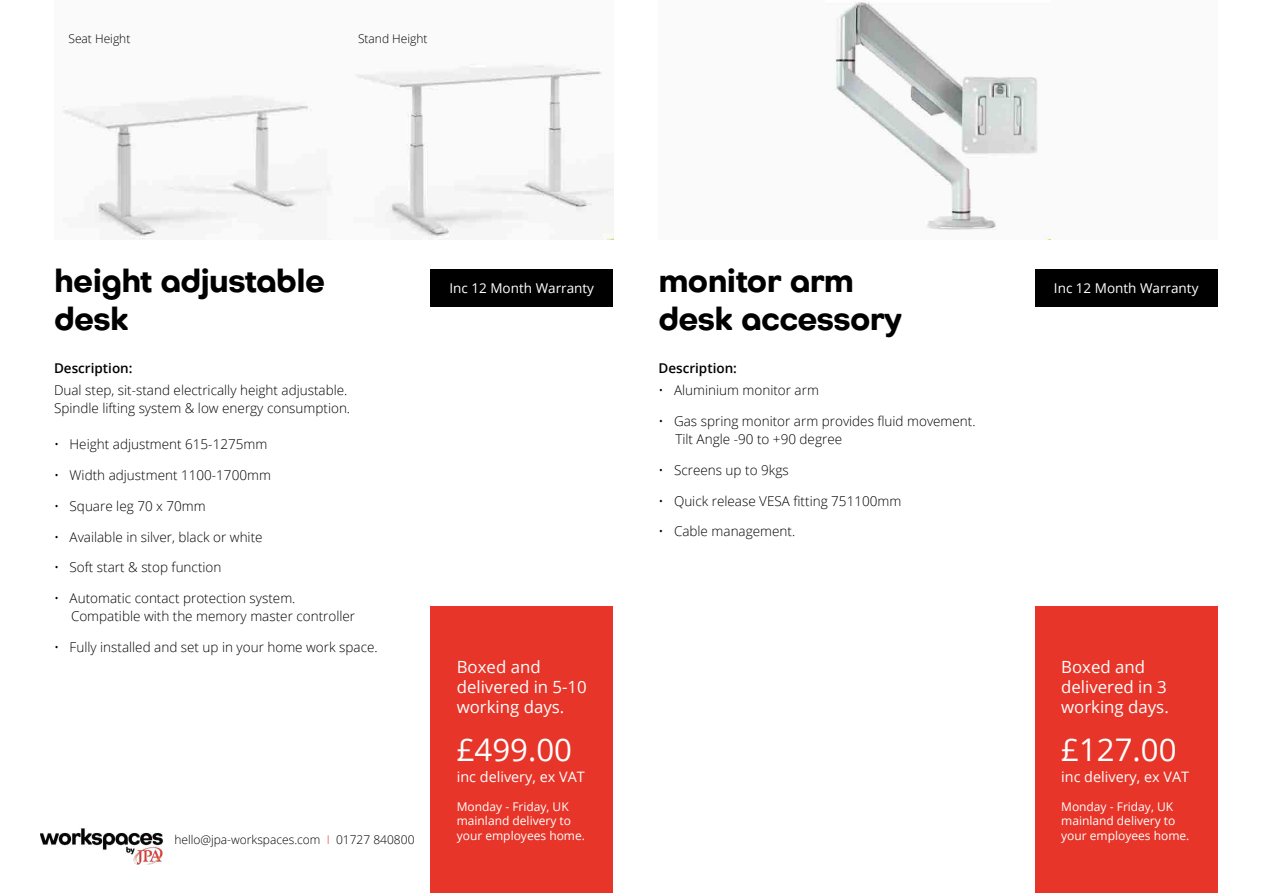
<style>
.page{position:relative;width:1263px;height:893px;background:#fff}
.page>*{position:absolute;margin:0;border:0;box-sizing:border-box;transform-origin:0 0}
.t1{font:700 31.5px/37.8px "Octarine";letter-spacing:-.02em;color:#000}
.t2{font:31.2px "Open Sans";color:#fff}
.t3{font:16.8px/20.1px "Open Sans";color:#fff}
.t4{font:14.4px "Open Sans";color:#fff}
.t5{font:300 13.5px/18px "Open Sans";color:#000}
.t6{font:13.5px "Open Sans";color:#fff}
.t7{font:600 13.5px "Open Sans";color:#000}
.t8{font:12px/14.4px "Open Sans";color:#fff}
.t9{font:300 12px "Open Sans";color:#000}
.s1{color:#e73529}
</style>
<div class="page">
<img style="left:40px;top:828px;width:123px;height:36px">
<div style="left:430px;top:607px;width:183px;height:286px;background:#e73529"></div>
<div style="left:430px;top:269px;width:183px;height:38px;background:#000"></div>
<div style="left:658px;top:0;width:559px;height:239px;background:#fafafa"></div>
<img style="left:835px;top:2px;width:215px;height:237px">
<img style="left:63px;top:64px;width:550px;height:175px">
<div style="left:1035px;top:607px;width:182px;height:286px;background:#e73529"></div>
<div style="left:1035px;top:269px;width:182px;height:38px;background:#000"></div>
<p class="t9" style="left:68px;top:31px;width:63px">Seat Height</p>
<p class="t9" style="left:358px;top:31px;width:71px">Stand Height</p>
<h1 class="t1" style="left:54px;top:261px;width:273px">height adjustable desk</h1>
<p class="t7" style="left:54px;top:359px;width:80px">Description:</p>
<p class="t5" style="left:54px;top:381px;width:298px">Dual step, sit-stand electrically height adjustable.<br>Spindle lifting system &amp; low energy consumption.</p>
<p class="t5" style="left:54px;top:435px;width:215px">• Height adjustment 615-1275mm</p>
<p class="t5" style="left:54px;top:466px;width:218px">• Width adjustment 1100-1700mm</p>
<p class="t5" style="left:54px;top:497px;width:153px">• Square leg 70 x 70mm</p>
<p class="t5" style="left:54px;top:527px;width:210px">• Available in silver, black or white</p>
<p class="t5" style="left:54px;top:558px;width:169px">• Soft start &amp; stop function</p>
<p class="t5" style="left:71px;top:589px;width:286px;text-indent:-17px">• Automatic contact protection system.<br>Compatible with the memory master controller</p>
<p class="t5" style="left:54px;top:638px;width:325px">• Fully installed and set up in your home work space.</p>
<p class="t9" style="left:174px;top:831px;width:242px">hello@jpa-workspaces.com <span class="s1">I</span> 01727 840800</p>
<p class="t6" style="left:449px;top:279px;width:146px">Inc 12 Month Warranty</p>
<p class="t3" style="left:457px;top:656px;width:132px">Boxed and delivered in 5-10 working days.</p>
<h2 class="t2" style="left:457px;top:728px;width:117px">£499.00</h2>
<p class="t4" style="left:457px;top:767px;width:129px">inc delivery, ex VAT</p>
<p class="t8" style="left:457px;top:799px;width:130px">Monday - Friday, UK mainland delivery to your employees home.</p>
<h1 class="t1" style="left:658px;top:261px;width:245px">monitor arm desk accessory</h1>
<p class="t7" style="left:658px;top:359px;width:80px">Description:</p>
<p class="t5" style="left:658px;top:381px;width:162px">• Aluminium monitor arm</p>
<p class="t5" style="left:675px;top:412px;width:302px;text-indent:-17px">• Gas spring monitor arm provides fluid movement.<br>Tilt Angle -90 to +90 degree</p>
<p class="t5" style="left:658px;top:461px;width:132px">• Screens up to 9kgs</p>
<p class="t5" style="left:658px;top:491px;width:244px">• Quick release VESA fitting 751100mm</p>
<p class="t5" style="left:658px;top:522px;width:138px">• Cable management.</p>
<p class="t6" style="left:1054px;top:279px;width:146px">Inc 12 Month Warranty</p>
<p class="t3" style="left:1061px;top:656px;width:109px">Boxed and delivered in 3 working days.</p>
<h2 class="t2" style="left:1061px;top:728px;width:117px">£127.00</h2>
<p class="t4" style="left:1061px;top:767px;width:129px">inc delivery, ex VAT</p>
<p class="t8" style="left:1061px;top:799px;width:130px">Monday - Friday, UK mainland delivery to your employees home.</p>
</div>
